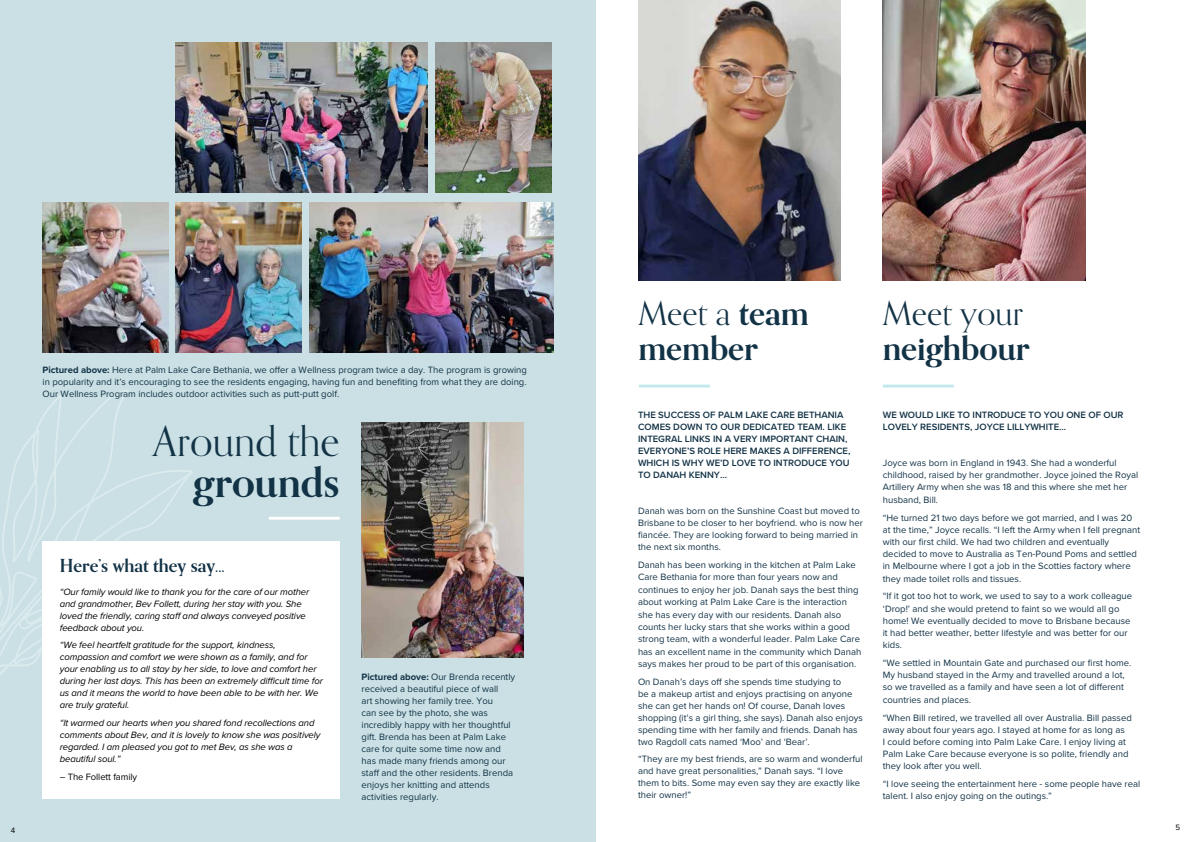
<style>
.page{position:relative;width:1191px;height:842px;background:#fff}
.page>*{position:absolute;margin:0;border:0;box-sizing:border-box;transform-origin:0 0}
.t1{font:41.2px "Orpheus Pro";color:#123246}
.t2{font:700 41.2px "Orpheus Pro";color:#123246}
.t3{font:700 33px/35px "Orpheus Pro";color:#123246}
.t4{font:33px "Orpheus Pro";color:#123246}
.t5{font:700 18px "Orpheus Pro";color:#123246}
.t6{font:9.5px/12px "Proxima Nova";color:#123246}
.t7{font:italic 9.5px/12px "Proxima Nova";letter-spacing:-.01em;color:#000}
.t8{font:600 9.5px/12px "Proxima Nova";color:#123246}
.t9{font:9.5px "Proxima Nova";letter-spacing:-.01em;color:#000}
.t10{font:8px "Proxima Nova";color:#000}
.s1{font-weight:700}
.s2{font-weight:400}
</style>
<div class="page">
<div style="left:0;top:0;width:595px;height:842px;background:#cae0e4"></div>
<svg style="left:13px;top:390px;width:178px;height:81px"></svg>
<svg style="left:0;top:471px;width:193px;height:233px"></svg>
<img style="left:175px;top:43px;width:252px;height:150px">
<hr style="left:883px;top:385px;width:70px;height:2px;background:#c1e8eb">
<img style="left:43px;top:203px;width:125px;height:150px">
<img style="left:175px;top:203px;width:127px;height:150px">
<hr style="left:639px;top:385px;width:71px;height:2px;background:#c1e8eb">
<img style="left:310px;top:203px;width:243px;height:150px">
<img style="left:435px;top:43px;width:116px;height:150px">
<img style="left:361px;top:423px;width:162px;height:235px">
<img style="left:883px;top:0;width:202px;height:281px">
<div style="left:43px;top:541px;width:297px;height:258px;background:#fff"></div>
<hr style="left:269px;top:517px;width:71px;height:3px;background:#fff">
<img style="left:638px;top:0;width:202px;height:281px">
<p class="t10" style="left:11px;top:824px;width:6px">4</p>
<p class="t6" style="left:43px;top:363px;width:486px;text-align:justify"><span class="s1">Pictured above:</span> Here at Palm Lake Care Bethania, we offer a Wellness program twice a day. The program is growing in popularity and it’s encouraging to see the residents engaging, having fun and benefiting from what they are doing.<br>Our Wellness Program includes outdoor activities such as putt-putt golf.</p>
<h1 class="t1" style="left:153px;top:416px;width:188px">Around the</h1>
<h1 class="t2" style="left:193px;top:456px;width:148px">grounds</h1>
<h3 class="t5" style="left:60px;top:554px;width:167px">Here’s what they say...</h3>
<p class="t7" style="left:60px;top:585px;width:251px">“Our family would like to thank you for the care of our mother and grandmother, Bev Follett, during her stay with you. She loved the friendly, caring staff and always conveyed positive feedback about you.</p>
<p class="t7" style="left:60px;top:639px;width:264px">“We feel heartfelt gratitude for the support, kindness, compassion and comfort we were shown as a family, and for your enabling us to all stay by her side, to love and comfort her during her last days. This has been an extremely difficult time for us and it means the world to have been able to be with her. We are truly grateful.</p>
<p class="t7" style="left:60px;top:716px;width:262px">“It warmed our hearts when you shared fond recollections and comments about Bev, and it is lovely to know she was positively regarded. I am pleased you got to met Bev, as she was a beautiful soul.”</p>
<p class="t9" style="left:60px;top:769px;width:79px">– The Follett family</p>
<p class="t6" style="left:361px;top:670px;width:155px"><span class="s1">Pictured above:</span> Our Brenda recently received a beautiful piece of wall<br>art showing her family tree. You<br>can see by the photo, she was incredibly happy with her thoughtful gift. Brenda has been at Palm Lake care for quite some time now and has made many friends among our staff and the other residents. Brenda enjoys her knitting and attends activities regularly.</p>
<h2 class="t3" style="left:638px;top:296px;width:172px"><span class="s2">Meet a</span> team member</h2>
<p class="t8" style="left:638px;top:409px;width:214px">THE SUCCESS OF PALM LAKE CARE BETHANIA COMES DOWN TO OUR DEDICATED TEAM. LIKE INTEGRAL LINKS IN A VERY IMPORTANT CHAIN, EVERYONE’S ROLE HERE MAKES A DIFFERENCE, WHICH IS WHY WE’D LOVE TO INTRODUCE YOU TO DANAH KENNY...</p>
<p class="t6" style="left:638px;top:504px;width:226px">Danah was born on the Sunshine Coast but moved to Brisbane to be closer to her boyfriend. who is now her fiancée. They are looking forward to being married in the next six months.</p>
<p class="t6" style="left:638px;top:558px;width:225px;line-height:12.4px">Danah has been working in the kitchen at Palm Lake Care Bethania for more than four years now and continues to enjoy her job. Danah says the best thing about working at Palm Lake Care is the interaction she has every day with our residents. Danah also counts her lucky stars that she works within a good strong team, with a wonderful leader. Palm Lake Care has an excellent name in the community which Danah says makes her proud to be part of this organisation.</p>
<p class="t6" style="left:638px;top:675px;width:226px">On Danah’s days off she spends time studying to<br>be a makeup artist and enjoys practising on anyone she can get her hands on! Of course, Danah loves shopping (it’s a girl thing, she says). Danah also enjoys spending time with her family and friends. Danah has two Ragdoll cats named ‘Moo’ and ‘Bear’.</p>
<p class="t6" style="left:638px;top:753px;width:226px">“They are my best friends, are so warm and wonderful and have great personalities,” Danah says. “I love them to bits. Some may even say they are exactly like their owner!”</p>
<h2 class="t4" style="left:883px;top:293px;width:142px">Meet your</h2>
<h2 class="t3" style="left:883px;top:331px;width:149px">neighbour</h2>
<p class="t8" style="left:883px;top:409px;width:242px">WE WOULD LIKE TO INTRODUCE TO YOU ONE OF OUR<br>LOVELY RESIDENTS, JOYCE LILLYWHITE...</p>
<p class="t6" style="left:883px;top:456px;width:257px">Joyce was born in England in 1943. She had a wonderful childhood, raised by her grandmother. Joyce joined the Royal Artillery Army when she was 18 and this where she met her husband, Bill.</p>
<p class="t6" style="left:883px;top:511px;width:259px">“He turned 21 two days before we got married, and I was 20 at the time,” Joyce recalls. “I left the Army when I fell pregnant with our first child. We had two children and eventually decided to move to Australia as Ten-Pound Poms and settled in Melbourne where I got a job in the Scotties factory where they made toilet rolls and tissues.</p>
<p class="t6" style="left:883px;top:590px;width:251px">“If it got too hot to work, we used to say to a work colleague ‘Drop!’ and she would pretend to faint so we would all go home! We eventually decided to move to Brisbane because it had better weather, better lifestyle and was better for our kids.</p>
<p class="t6" style="left:883px;top:656px;width:250px">“We settled in Mountain Gate and purchased our first home.<br>My husband stayed in the Army and travelled around a lot, so we travelled as a family and have seen a lot of different countries and places.</p>
<p class="t6" style="left:883px;top:711px;width:250px">“When Bill retired, we travelled all over Australia. Bill passed away about four years ago. I stayed at home for as long as<br>I could before coming into Palm Lake Care. I enjoy living at Palm Lake Care because everyone is so polite, friendly and they look after you well.</p>
<p class="t6" style="left:883px;top:777px;width:259px">“I love seeing the entertainment here - some people have real talent. I also enjoy going on the outings.”</p>
<p class="t10" style="left:1175px;top:821px;width:6px">5</p>
</div>
